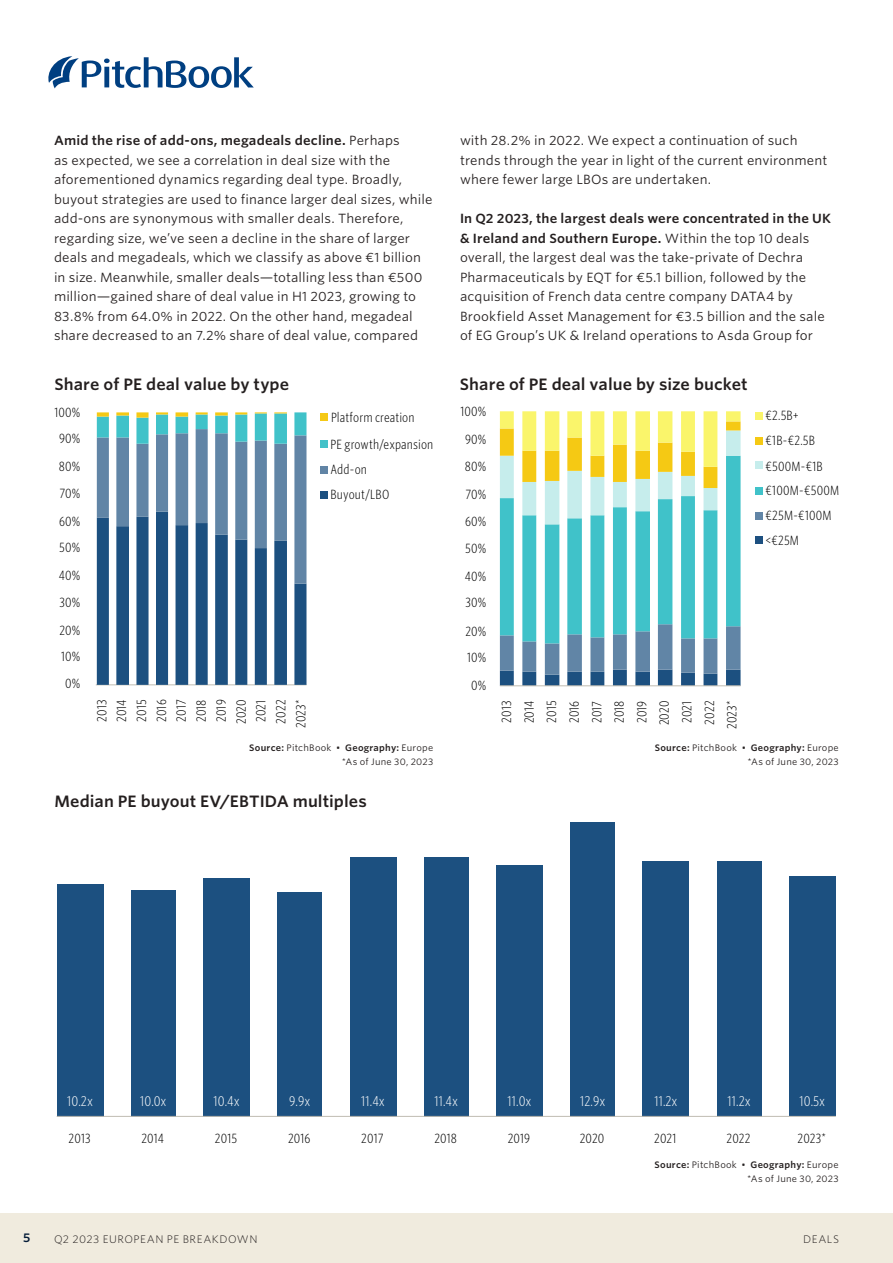
<style>
.page{position:relative;width:893px;height:1263px;background:#fff}
.page>*{position:absolute;margin:0;border:0;box-sizing:border-box;transform-origin:0 0}
.t1{font:600 15.75px "Whitney S Sm";letter-spacing:.005em;color:#241f1f}
.t2{font:300 13.5px "Whitney Cond S Sm";color:#fff}
.t3{font:12.75px/19.5px "Whitney S Sm";letter-spacing:.01em;color:#241f1f}
.t4{font:300 12.75px/20px "Whitney Cond S Sm";letter-spacing:.005em;color:#000}
.t5{font:600 12px "Whitney S Sm";color:#051c38}
.t6{font:300 10.5px "Whitney S Sm";letter-spacing:.045em;color:#241f1f}
.t7{font:9px/13.5px "Whitney S Sm";letter-spacing:.03em;color:#241f1f;text-align:right}
.s1{font-weight:600}
</style>
<div class="page">
<div style="left:0;top:1213px;width:893px;height:50px;background:#f0ebde"></div>
<svg style="left:48px;top:56px;width:206px;height:32px"></svg>
<div style="left:789px;top:876px;width:47px;height:240px;background:#1c5080"></div>
<div style="left:717px;top:861px;width:44px;height:255px;background:#1c5080"></div>
<div style="left:642px;top:861px;width:47px;height:255px;background:#1c5080"></div>
<div style="left:571px;top:822px;width:44px;height:294px;background:#1c5080"></div>
<div style="left:496px;top:865px;width:47px;height:251px;background:#1c5080"></div>
<div style="left:424px;top:857px;width:44px;height:259px;background:#1c5080"></div>
<div style="left:350px;top:857px;width:47px;height:259px;background:#1c5080"></div>
<div style="left:278px;top:892px;width:44px;height:224px;background:#1c5080"></div>
<div style="left:203px;top:878px;width:47px;height:238px;background:#1c5080"></div>
<div style="left:131px;top:890px;width:44px;height:226px;background:#1c5080"></div>
<div style="left:57px;top:884px;width:47px;height:232px;background:#1c5080"></div>
<hr style="left:57px;top:1116px;width:779px;height:1px;background:#c0bcb2">
<div style="left:320px;top:440px;width:8px;height:8px;background:#43c1c8"></div>
<div style="left:320px;top:466px;width:8px;height:8px;background:#6184a5"></div>
<div style="left:320px;top:491px;width:8px;height:8px;background:#1b5080"></div>
<div style="left:321px;top:413px;width:7px;height:8px;background:#f5c916"></div>
<hr style="left:96px;top:684px;width:210px;height:1px;background:#c0bcb2">
<svg style="left:97px;top:412px;width:209px;height:273px"></svg>
<svg style="left:500px;top:411px;width:241px;height:274px"></svg>
<div style="left:755px;top:412px;width:7px;height:8px;background:#faf56b"></div>
<div style="left:755px;top:437px;width:7px;height:7px;background:#f5c914"></div>
<div style="left:755px;top:462px;width:7px;height:7px;background:#c6edec"></div>
<div style="left:755px;top:487px;width:7px;height:8px;background:#40c2c9"></div>
<div style="left:755px;top:512px;width:7px;height:7px;background:#6185a6"></div>
<div style="left:755px;top:537px;width:7px;height:7px;background:#1d5080"></div>
<hr style="left:500px;top:685px;width:241px;height:1px;background:#c0bcb2">
<p class="t3" style="left:54px;top:131px;width:380px"><span class="s1">Amid the rise of add-ons, megadeals decline.</span> Perhaps<br>as expected, we see a correlation in deal size with the aforementioned dynamics regarding deal type. Broadly, buyout strategies are used to finance larger deal sizes, while add-ons are synonymous with smaller deals. Therefore, regarding size, we’ve seen a decline in the share of larger deals and megadeals, which we classify as above €1 billion in size. Meanwhile, smaller deals—totalling less than €500 million—gained share of deal value in H1 2023, growing to 83.8% from 64.0% in 2022. On the other hand, megadeal share decreased to an 7.2% share of deal value, compared</p>
<p class="t3" style="left:460px;top:131px;width:369px">with 28.2% in 2022. We expect a continuation of such trends through the year in light of the current environment where fewer large LBOs are undertaken.</p>
<p class="t3" style="left:460px;top:209px;width:373px"><span class="s1">In Q2 2023, the largest deals were concentrated in the UK &amp; Ireland and Southern Europe.</span> Within the top 10 deals overall, the largest deal was the take-private of Dechra Pharmaceuticals by EQT for €5.1 billion, followed by the acquisition of French data centre company DATA4 by Brookfield Asset Management for €3.5 billion and the sale of EG Group’s UK &amp; Ireland operations to Asda Group for</p>
<p class="t1" style="left:54px;top:373px;width:236px">Share of PE deal value by type</p>
<p class="t1" style="left:460px;top:373px;width:289px">Share of PE deal value by size bucket</p>
<p class="t4" style="left:54px;top:402px;width:28px">100%</p>
<p class="t4" style="left:331px;top:407px;width:85px">Platform creation</p>
<p class="t4" style="left:460px;top:401px;width:28px">100%</p>
<p class="t4" style="left:59px;top:428px;width:23px">90%</p>
<p class="t4" style="left:59px;top:456px;width:23px">80%</p>
<p class="t4" style="left:59px;top:483px;width:22px">70%</p>
<p class="t4" style="left:330px;top:432px;width:104px;line-height:24.8px">PE growth/expansion<br>Add-on<br>Buyout/LBO</p>
<p class="t4" style="left:465px;top:429px;width:23px">90%</p>
<p class="t4" style="left:465px;top:456px;width:23px">80%</p>
<p class="t4" style="left:465px;top:484px;width:22px">70%</p>
<p class="t4" style="left:59px;top:511px;width:23px">60%</p>
<p class="t4" style="left:465px;top:511px;width:23px">60%</p>
<p class="t4" style="left:59px;top:537px;width:23px">50%</p>
<p class="t4" style="left:465px;top:538px;width:23px">50%</p>
<p class="t4" style="left:765px;top:402px;width:59px;line-height:25.5px">€2.5B+ €1B-€2.5B €500M-€1B</p>
<p class="t4" style="left:765px;top:477px;width:75px;line-height:25.2px">€100M-€500M €25M-€100M &lt;€25M</p>
<p class="t4" style="left:59px;top:565px;width:23px">40%</p>
<p class="t4" style="left:465px;top:566px;width:23px">40%</p>
<p class="t4" style="left:60px;top:592px;width:22px">30%</p>
<p class="t4" style="left:466px;top:592px;width:22px">30%</p>
<p class="t4" style="left:59px;top:620px;width:23px">20%</p>
<p class="t4" style="left:465px;top:621px;width:23px">20%</p>
<p class="t4" style="left:61px;top:646px;width:21px">10%</p>
<p class="t4" style="left:467px;top:647px;width:21px">10%</p>
<p class="t4" style="left:65px;top:673px;width:17px">0%</p>
<p class="t4" style="left:471px;top:675px;width:17px">0%</p>
<p class="t4" style="left:91px;top:728px;width:30px;text-align:center;rotate:-90deg">2013<br>2014<br>2015<br>2016<br>2017<br>2018<br>2019<br>2020<br>2021<br>2022<br>2023*</p>
<p class="t4" style="left:495px;top:729px;width:30px;line-height:22.5px;text-align:center;rotate:-90deg">2013<br>2014<br>2015<br>2016<br>2017<br>2018<br>2019<br>2020<br>2021<br>2022<br>2023*</p>
<p class="t7" style="left:249px;top:741px;width:186px"><span class="s1">Source:</span> PitchBook • <span class="s1">Geography:</span> Europe *As of June 30, 2023</p>
<p class="t7" style="left:655px;top:741px;width:186px"><span class="s1">Source:</span> PitchBook • <span class="s1">Geography:</span> Europe *As of June 30, 2023</p>
<p class="t1" style="left:54px;top:790px;width:314px">Median PE buyout EV/EBTIDA multiples</p>
<p class="t2" style="left:67px;top:1092px;width:27px">10.2x</p>
<p class="t2" style="left:140px;top:1092px;width:28px">10.0x</p>
<p class="t2" style="left:213px;top:1092px;width:28px">10.4x</p>
<p class="t2" style="left:289px;top:1092px;width:23px">9.9x</p>
<p class="t2" style="left:361px;top:1092px;width:25px">11.4x</p>
<p class="t2" style="left:434px;top:1092px;width:25px">11.4x</p>
<p class="t2" style="left:508px;top:1092px;width:25px">11.0x</p>
<p class="t2" style="left:580px;top:1092px;width:27px">12.9x</p>
<p class="t2" style="left:654px;top:1092px;width:25px">11.2x</p>
<p class="t2" style="left:728px;top:1092px;width:25px">11.2x</p>
<p class="t2" style="left:799px;top:1092px;width:27px">10.5x</p>
<p class="t4" style="left:69px;top:1128px;width:23px">2013</p>
<p class="t4" style="left:141px;top:1128px;width:24px">2014</p>
<p class="t4" style="left:215px;top:1128px;width:24px">2015</p>
<p class="t4" style="left:288px;top:1128px;width:24px">2016</p>
<p class="t4" style="left:361px;top:1128px;width:24px">2017</p>
<p class="t4" style="left:434px;top:1128px;width:24px">2018</p>
<p class="t4" style="left:508px;top:1128px;width:24px">2019</p>
<p class="t4" style="left:580px;top:1128px;width:26px">2020</p>
<p class="t4" style="left:654px;top:1128px;width:24px">2021</p>
<p class="t4" style="left:727px;top:1128px;width:26px">2022</p>
<p class="t4" style="left:798px;top:1128px;width:30px">2023*</p>
<p class="t7" style="left:655px;top:1158px;width:186px"><span class="s1">Source:</span> PitchBook • <span class="s1">Geography:</span> Europe *As of June 30, 2023</p>
<p class="t5" style="left:23px;top:1229px;width:9px">5</p>
<p class="t6" style="left:54px;top:1232px;width:205px">Q2 2023 EUROPEAN PE BREAKDOWN</p>
<p class="t6" style="left:803px;top:1232px;width:37px">DEALS</p>
</div>
